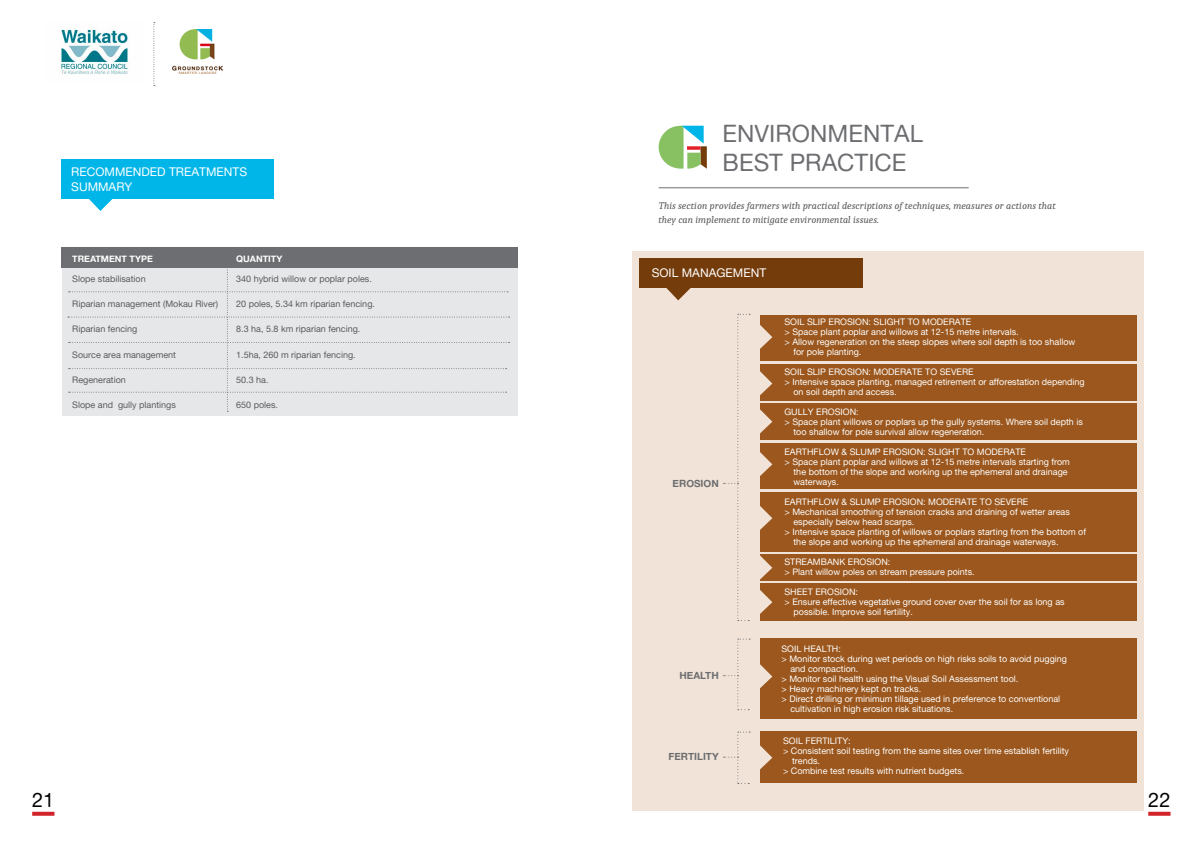
<style>
.page{position:relative;width:1191px;height:842px;background:#fff}
.page>*{position:absolute;margin:0;border:0;box-sizing:border-box;transform-origin:0 0}
.t1{font:24px/28.8px "Alte Haas Grotesk";color:#6d6e71}
.t2{font:20px "Alte Haas Grotesk";color:#000}
.t3{font:12px/14.4px "Alte Haas Grotesk";color:#fff}
.t4{font:italic 10px/14px "Caladea";color:#58595b}
.t5{font:10px "Alte Haas Grotesk Bold";color:#6d6e71}
.t6{font:9px/10px "Alte Haas Grotesk";color:#fff}
.t7{font:9px "Alte Haas Grotesk";color:#58595b}
.t8{font:9px "Alte Haas Grotesk Bold";color:#fff}
</style>
<div class="page">
<img style="left:173px;top:29px;width:49px;height:45px">
<img style="left:61px;top:29px;width:68px;height:45px">
<svg style="left:153px;top:22px;width:2px;height:64px"></svg>
<svg style="left:32px;top:812px;width:22px;height:4px"></svg>
<div style="left:61px;top:248px;width:456px;height:20px;background:#6d6e71"></div>
<div style="left:62px;top:269px;width:455px;height:147px;background:#e6e7e8"></div>
<svg style="left:89px;top:199px;width:24px;height:12px"></svg>
<div style="left:61px;top:159px;width:212px;height:40px;background:#00b6e8"></div>
<svg style="left:68px;top:268px;width:443px;height:144px"></svg>
<div style="left:632px;top:251px;width:511px;height:559px;background:#f1e3d7"></div>
<svg style="left:1148px;top:812px;width:22px;height:4px"></svg>
<svg style="left:658px;top:126px;width:49px;height:43px"></svg>
<hr style="left:658px;top:187px;width:310px;height:1px;background:#6d6e71">
<div style="left:760px;top:444px;width:376px;height:45px;background:#9b571d"></div>
<div style="left:760px;top:492px;width:376px;height:60px;background:#9b571d"></div>
<svg style="left:760px;top:452px;width:12px;height:24px"></svg>
<svg style="left:760px;top:506px;width:12px;height:24px"></svg>
<div style="left:760px;top:364px;width:376px;height:36px;background:#9b571d"></div>
<div style="left:760px;top:403px;width:376px;height:37px;background:#9b571d"></div>
<div style="left:760px;top:554px;width:376px;height:27px;background:#9b571d"></div>
<div style="left:760px;top:584px;width:376px;height:37px;background:#9b571d"></div>
<div style="left:760px;top:315px;width:376px;height:46px;background:#9b571d"></div>
<svg style="left:666px;top:288px;width:25px;height:12px"></svg>
<div style="left:640px;top:258px;width:223px;height:30px;background:#753c0b"></div>
<svg style="left:760px;top:325px;width:12px;height:24px"></svg>
<svg style="left:760px;top:371px;width:12px;height:24px"></svg>
<svg style="left:723px;top:314px;width:27px;height:307px"></svg>
<div style="left:760px;top:638px;width:376px;height:81px;background:#9b571d"></div>
<div style="left:760px;top:732px;width:376px;height:51px;background:#9b571d"></div>
<svg style="left:760px;top:664px;width:12px;height:24px"></svg>
<svg style="left:760px;top:745px;width:12px;height:25px"></svg>
<svg style="left:723px;top:639px;width:27px;height:71px"></svg>
<svg style="left:723px;top:732px;width:27px;height:52px"></svg>
<svg style="left:760px;top:409px;width:12px;height:25px"></svg>
<svg style="left:760px;top:555px;width:12px;height:59px"></svg>
<h3 class="t3" style="left:71px;top:164px;width:178px">RECOMMENDED TREATMENTS<br>SUMMARY</h3>
<p class="t8" style="left:72px;top:253px;width:82px">TREATMENT TYPE</p>
<p class="t8" style="left:236px;top:253px;width:48px">QUANTITY</p>
<p class="t7" style="left:72px;top:273px;width:75px">Slope stabilisation</p>
<p class="t7" style="left:236px;top:273px;width:137px">340 hybrid willow or poplar poles.</p>
<p class="t7" style="left:72px;top:298px;width:148px">Riparian management (Mokau River)</p>
<p class="t7" style="left:236px;top:298px;width:140px">20 poles, 5.34 km riparian fencing.</p>
<p class="t7" style="left:72px;top:324px;width:67px">Riparian fencing</p>
<p class="t7" style="left:236px;top:324px;width:126px">8.3 ha, 5.8 km riparian fencing.</p>
<p class="t7" style="left:72px;top:349px;width:105px">Source area management</p>
<p class="t7" style="left:236px;top:349px;width:121px">1.5ha, 260 m riparian fencing.</p>
<p class="t7" style="left:72px;top:374px;width:55px">Regeneration</p>
<p class="t7" style="left:236px;top:374px;width:34px">50.3 ha.</p>
<p class="t7" style="left:72px;top:400px;width:105px">Slope and gully plantings</p>
<p class="t7" style="left:236px;top:400px;width:43px">650 poles.</p>
<h2 class="t2" style="left:32px;top:788px;width:24px">21</h2>
<h1 class="t1" style="left:722px;top:119px;width:202px">ENVIRONMENTAL<br>BEST PRACTICE</h1>
<p class="t4" style="left:658px;top:199px;width:399px">This section provides farmers with practical descriptions of techniques, measures or actions that they can implement to mitigate environmental issues.</p>
<h3 class="t3" style="left:651px;top:265px;width:116px">SOIL MANAGEMENT</h3>
<p class="t5" style="left:672px;top:477px;width:48px">EROSION</p>
<p class="t5" style="left:679px;top:669px;width:41px">HEALTH</p>
<p class="t5" style="left:668px;top:750px;width:52px">FERTILITY</p>
<p class="t6" style="left:784px;top:316px;width:188px">SOIL SLIP EROSION: SLIGHT TO MODERATE</p>
<p class="t6" style="left:784px;top:326px;width:236px">&gt; Space plant poplar and willows at 12-15 metre intervals.</p>
<p class="t6" style="left:784px;top:336px;width:292px">&gt; Allow regeneration on the steep slopes where soil depth is too shallow</p>
<p class="t6" style="left:793px;top:346px;width:69px">for pole planting.</p>
<p class="t6" style="left:784px;top:366px;width:191px">SOIL SLIP EROSION: MODERATE TO SEVERE</p>
<p class="t6" style="left:784px;top:376px;width:302px">&gt; Intensive space planting, managed retirement or afforestation depending</p>
<p class="t6" style="left:793px;top:386px;width:105px">on soil depth and access.</p>
<p class="t6" style="left:784px;top:406px;width:76px">GULLY EROSION:</p>
<p class="t6" style="left:784px;top:416px;width:300px">&gt; Space plant willows or poplars up the gully systems. Where soil depth is</p>
<p class="t6" style="left:793px;top:426px;width:192px">too shallow for pole survival allow regeneration.</p>
<p class="t6" style="left:784px;top:446px;width:243px">EARTHFLOW &amp; SLUMP EROSION: SLIGHT TO MODERATE</p>
<p class="t6" style="left:784px;top:456px;width:287px">&gt; Space plant poplar and willows at 12-15 metre intervals starting from</p>
<p class="t6" style="left:793px;top:466px;width:276px">the bottom of the slope and working up the ephemeral and drainage</p>
<p class="t6" style="left:793px;top:476px;width:47px">waterways.</p>
<p class="t6" style="left:784px;top:496px;width:245px">EARTHFLOW &amp; SLUMP EROSION: MODERATE TO SEVERE</p>
<p class="t6" style="left:784px;top:506px;width:287px">&gt; Mechanical smoothing of tension cracks and draining of wetter areas</p>
<p class="t6" style="left:793px;top:516px;width:122px">especially below head scarps.</p>
<p class="t6" style="left:784px;top:526px;width:303px">&gt; Intensive space planting of willows or poplars starting from the bottom of</p>
<p class="t6" style="left:793px;top:536px;width:267px">the slope and working up the ephemeral and drainage waterways.</p>
<p class="t6" style="left:784px;top:556px;width:192px">STREAMBANK EROSION:<br>&gt; Plant willow poles on stream pressure points.</p>
<p class="t6" style="left:784px;top:586px;width:75px">SHEET EROSION:</p>
<p class="t6" style="left:784px;top:596px;width:282px">&gt; Ensure effective vegetative ground cover over the soil for as long as</p>
<p class="t6" style="left:793px;top:606px;width:121px">possible. Improve soil fertility.</p>
<p class="t6" style="left:781px;top:644px;width:61px">SOIL HEALTH:</p>
<p class="t6" style="left:781px;top:654px;width:287px">&gt; Monitor stock during wet periods on high risks soils to avoid pugging</p>
<p class="t6" style="left:790px;top:664px;width:69px">and compaction.</p>
<p class="t6" style="left:781px;top:674px;width:238px">&gt; Monitor soil health using the Visual Soil Assessment tool.</p>
<p class="t6" style="left:781px;top:684px;width:141px">&gt; Heavy machinery kept on tracks.</p>
<p class="t6" style="left:781px;top:694px;width:280px">&gt; Direct drilling or minimum tillage used in preference to conventional</p>
<p class="t6" style="left:790px;top:704px;width:164px">cultivation in high erosion risk situations.</p>
<p class="t6" style="left:783px;top:736px;width:69px">SOIL FERTILITY:</p>
<p class="t6" style="left:783px;top:746px;width:287px">&gt; Consistent soil testing from the same sites over time establish fertility</p>
<p class="t6" style="left:792px;top:756px;width:30px">trends.</p>
<p class="t6" style="left:783px;top:766px;width:183px">&gt; Combine test results with nutrient budgets.</p>
<h2 class="t2" style="left:1148px;top:788px;width:24px">22</h2>
</div>
